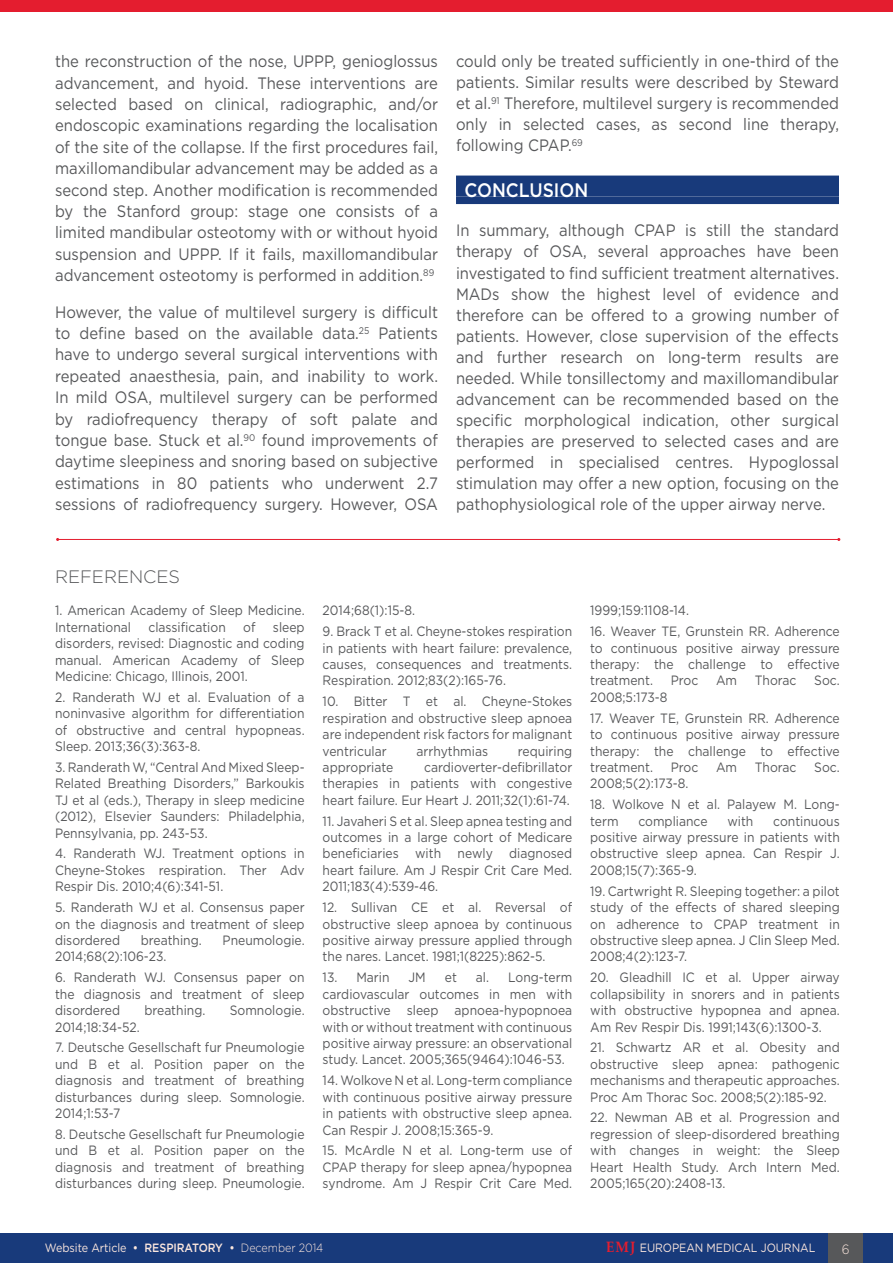
<style>
.page{position:relative;width:893px;height:1263px;background:#fff}
.page>*{position:absolute;margin:0;border:0;box-sizing:border-box;transform-origin:0 0}
.HEADING_1{font:500 19.5px "Gotham";color:#fff;scale:.9 1}
.REFERENCES_TITLE{font:300 18px "Gotham";color:#57585a}
.TEXT_BODY{font:16.5px/21.5px "Gotham";color:#57585a;text-align:justify;scale:.9 1}
.REFERECES_BODY{font:13.5px/16.5px "Gotham";color:#57585a;text-align:justify;scale:.9 1}
.t1{font:300 13.5px "Gotham";color:#fce7de;scale:.9 1}
.t2{font:12px "Gotham";letter-spacing:-.005em;color:#fce7de;scale:.9 1}
.s1{font-weight:500}
.s2{font-weight:300}
.s3{font-family:"Palatino Linotype";font-weight:700;font-size:15px;color:#e41d2f}
</style>
<div class="page">
<div style="left:0;top:1233px;width:893px;height:30px;background:#183a7b"></div>
<div style="left:829px;top:1233px;width:34px;height:30px;background:#57585a"></div>
<div style="left:0;top:0;width:893px;height:11px;background:#e41d2f"></div>
<div style="left:456px;top:176px;width:383px;height:21px;background:#183a7b"></div>
<div style="left:456px;top:197px;width:383px;height:7px;background:#183a7b"></div>
<hr style="left:58px;top:539px;width:781px;height:1px;background:#e41d2f">
<p class="TEXT_BODY" style="left:55px;top:50px;width:427px">the reconstruction of the nose, UPPP, genioglossus advancement, and hyoid. These interventions are selected based on clinical, radiographic, and/or endoscopic examinations regarding the localisation of the site of the collapse. If the first procedures fail, maxillomandibular advancement may be added as a second step. Another modification is recommended by the Stanford group: stage one consists of a limited mandibular osteotomy with or without hyoid suspension and UPPP. If it fails, maxillomandibular advancement osteotomy is performed in addition.<sup>89</sup></p>
<p class="TEXT_BODY" style="left:55px;top:301px;width:427px">However, the value of multilevel surgery is difficult to define based on the available data.<sup>25</sup> Patients have to undergo several surgical interventions with repeated anaesthesia, pain, and inability to work.<br>In mild OSA, multilevel surgery can be performed by radiofrequency therapy of soft palate and tongue base. Stuck et al.<sup>90</sup> found improvements of daytime sleepiness and snoring based on subjective estimations in 80 patients who underwent 2.7 sessions of radiofrequency surgery. However, OSA</p>
<p class="TEXT_BODY" style="left:456px;top:51px;width:427px;line-height:21px">could only be treated sufficiently in one-third of the patients. Similar results were described by Steward et al.<sup>91</sup> Therefore, multilevel surgery is recommended only in selected cases, as second line therapy, following CPAP.<sup>69</sup></p>
<p class="HEADING_1" style="left:464px;top:177px;width:139px">CONCLUSION</p>
<p class="TEXT_BODY" style="left:456px;top:220px;width:427px;line-height:21px">In summary, although CPAP is still the standard therapy of OSA, several approaches have been investigated to find sufficient treatment alternatives.<br>MADs show the highest level of evidence and therefore can be offered to a growing number of patients. However, close supervision of the effects and further research on long-term results are needed. While tonsillectomy and maxillomandibular advancement can be recommended based on the specific morphological indication, other surgical therapies are preserved to selected cases and are performed in specialised centres. Hypoglossal stimulation may offer a new option, focusing on the pathophysiological role of the upper airway nerve.</p>
<p class="REFERENCES_TITLE" style="left:55px;top:565px;width:127px">REFERENCES</p>
<p class="REFERECES_BODY" style="left:55px;top:602px;width:279px">1. American Academy of Sleep Medicine.<br>International</p>
<p class="REFERECES_BODY" style="left:148px;top:618px;width:87px">classification</p>
<p class="REFERECES_BODY" style="left:243px;top:618px;width:15px">of</p>
<p class="REFERECES_BODY" style="left:55px;top:618px;width:279px;text-indent:218px">sleep disorders, revised: Diagnostic and coding manual. American Academy of Sleep Medicine: Chicago, Illinois, 2001.</p>
<p class="REFERECES_BODY" style="left:55px;top:688px;width:279px">2. Randerath WJ et al. Evaluation of a noninvasive algorithm for differentiation of obstructive and central hypopneas.<br>Sleep. 2013;36(3):363-8.</p>
<p class="REFERECES_BODY" style="left:55px;top:759px;width:279px">3. Randerath W, “Central And Mixed Sleep-Related Breathing Disorders,” Barkoukis TJ et al (eds.), Therapy in sleep medicine (2012), Elsevier Saunders: Philadelphia, Pennsylvania, pp. 243-53.</p>
<p class="REFERECES_BODY" style="left:55px;top:845px;width:279px">4. Randerath WJ. Treatment options in Cheyne-Stokes respiration. Ther Adv Respir Dis. 2010;4(6):341-51.</p>
<p class="REFERECES_BODY" style="left:55px;top:899px;width:279px">5. Randerath WJ et al. Consensus paper on the diagnosis and treatment of sleep disordered</p>
<p class="REFERECES_BODY" style="left:141px;top:932px;width:69px">breathing.</p>
<p class="REFERECES_BODY" style="left:223px;top:932px;width:93px">Pneumologie.</p>
<p class="REFERECES_BODY" style="left:55px;top:948px;width:125px">2014;68(2):106-23.</p>
<p class="REFERECES_BODY" style="left:55px;top:969px;width:279px">6. Randerath WJ. Consensus paper on the diagnosis and treatment of sleep disordered</p>
<p class="REFERECES_BODY" style="left:144px;top:1002px;width:69px">breathing.</p>
<p class="REFERECES_BODY" style="left:230px;top:1002px;width:85px">Somnologie.</p>
<p class="REFERECES_BODY" style="left:55px;top:1018px;width:96px">2014;18:34-52.</p>
<p class="REFERECES_BODY" style="left:55px;top:1039px;width:279px">7. Deutsche Gesellschaft fur Pneumologie und B et al. Position paper on the diagnosis and treatment of breathing disturbances during sleep. Somnologie.<br>2014;1:53-7</p>
<p class="REFERECES_BODY" style="left:55px;top:1125px;width:279px">8. Deutsche Gesellschaft fur Pneumologie und B et al. Position paper on the diagnosis and treatment of breathing disturbances during sleep. Pneumologie.</p>
<p class="REFERECES_BODY" style="left:323px;top:602px;width:104px">2014;68(1):15-8.</p>
<p class="REFERECES_BODY" style="left:323px;top:623px;width:279px">9. Brack T et al. Cheyne-stokes respiration in patients with heart failure: prevalence, causes, consequences and treatments.<br>Respiration. 2012;83(2):165-76.</p>
<p class="REFERECES_BODY" style="left:323px;top:693px;width:279px">10. Bitter T et al. Cheyne-Stokes respiration and obstructive sleep apnoea are independent risk factors for malignant ventricular</p>
<p class="REFERECES_BODY" style="left:417px;top:742px;width:81px">arrhythmias</p>
<p class="REFERECES_BODY" style="left:518px;top:742px;width:62px">requiring</p>
<p class="REFERECES_BODY" style="left:323px;top:759px;width:279px;text-indent:102px">cardioverter-defibrillator therapies in patients with congestive heart failure. Eur Heart J. 2011;32(1):61-74.</p>
<p class="REFERECES_BODY" style="left:323px;top:812px;width:279px">11. Javaheri S et al. Sleep apnea testing and outcomes in a large cohort of Medicare beneficiaries with newly diagnosed heart failure. Am J Respir Crit Care Med.<br>2011;183(4):539-46.</p>
<p class="REFERECES_BODY" style="left:323px;top:899px;width:279px">12. Sullivan CE et al. Reversal of obstructive sleep apnoea by continuous positive airway pressure applied through the nares. Lancet. 1981;1(8225):862-5.</p>
<p class="REFERECES_BODY" style="left:323px;top:969px;width:76px">13. Marin</p>
<p class="REFERECES_BODY" style="left:409px;top:969px;width:21px">JM</p>
<p class="REFERECES_BODY" style="left:445px;top:969px;width:15px">et</p>
<p class="REFERECES_BODY" style="left:323px;top:759px;width:80px">appropriate</p>
<p class="REFERECES_BODY" style="left:323px;top:969px;width:279px;text-indent:153px">al. Long-term cardiovascular outcomes in men with obstructive sleep apnoea-hypopnoea with or without treatment with continuous positive airway pressure: an observational study. Lancet. 2005;365(9464):1046-53.</p>
<p class="REFERECES_BODY" style="left:323px;top:1072px;width:279px">14. Wolkove N et al. Long-term compliance with continuous positive airway pressure in patients with obstructive sleep apnea.<br>Can Respir J. 2008;15:365-9.</p>
<p class="REFERECES_BODY" style="left:323px;top:1142px;width:279px">15. McArdle N et al. Long-term use of CPAP therapy for sleep apnea/hypopnea syndrome. Am J Respir Crit Care Med.</p>
<p class="REFERECES_BODY" style="left:590px;top:602px;width:111px">1999;159:1108-14.</p>
<p class="REFERECES_BODY" style="left:590px;top:623px;width:279px">16. Weaver TE, Grunstein RR. Adherence to continuous positive airway pressure therapy: the challenge to effective treatment.</p>
<p class="REFERECES_BODY" style="left:671px;top:672px;width:32px">Proc</p>
<p class="REFERECES_BODY" style="left:716px;top:672px;width:25px">Am</p>
<p class="REFERECES_BODY" style="left:755px;top:672px;width:48px">Thorac</p>
<p class="REFERECES_BODY" style="left:814px;top:672px;width:30px">Soc.</p>
<p class="REFERECES_BODY" style="left:590px;top:688px;width:87px">2008;5:173-8</p>
<p class="REFERECES_BODY" style="left:590px;top:709px;width:279px">17. Weaver TE, Grunstein RR. Adherence to continuous positive airway pressure therapy: the challenge to effective treatment.</p>
<p class="REFERECES_BODY" style="left:671px;top:759px;width:32px">Proc</p>
<p class="REFERECES_BODY" style="left:716px;top:759px;width:25px">Am</p>
<p class="REFERECES_BODY" style="left:755px;top:759px;width:48px">Thorac</p>
<p class="REFERECES_BODY" style="left:814px;top:759px;width:30px">Soc.</p>
<p class="REFERECES_BODY" style="left:590px;top:775px;width:111px">2008;5(2):173-8.</p>
<p class="REFERECES_BODY" style="left:590px;top:796px;width:279px">18. Wolkove N et al. Palayew M. Long&shy;term</p>
<p class="REFERECES_BODY" style="left:638px;top:812px;width:78px">compliance</p>
<p class="REFERECES_BODY" style="left:727px;top:812px;width:30px">with</p>
<p class="REFERECES_BODY" style="left:590px;top:812px;width:279px;text-indent:183px">continuous positive airway pressure in patients with obstructive sleep apnea. Can Respir J.<br>2008;15(7):365-9.</p>
<p class="REFERECES_BODY" style="left:590px;top:882px;width:279px">19. Cartwright R. Sleeping together: a pilot study of the effects of shared sleeping on adherence to CPAP treatment in obstructive sleep apnea. J Clin Sleep Med.<br>2008;4(2):123-7.</p>
<p class="REFERECES_BODY" style="left:590px;top:969px;width:279px">20. Gleadhill IC et al. Upper airway collapsibility in snorers and in patients with obstructive hypopnea and apnea.<br>Am Rev Respir Dis. 1991;143(6):1300-3.</p>
<p class="REFERECES_BODY" style="left:590px;top:1039px;width:279px">21. Schwartz AR et al. Obesity and obstructive sleep apnea: pathogenic mechanisms and therapeutic approaches.<br>Proc Am Thorac Soc. 2008;5(2):185-92.</p>
<p class="REFERECES_BODY" style="left:590px;top:1109px;width:279px">22. Newman AB et al. Progression and regression of sleep-disordered breathing with changes in weight: the Sleep Heart Health Study. Arch Intern Med.<br>2005;165(20):2408-13.</p>
<p class="t2" style="left:45px;top:1240px;width:311px">Website Article <span class="s1">• RESPIRATORY •</span> <span class="s2">December 2014</span></p>
<p class="t2" style="left:606px;top:1240px;width:234px"><span class="s3">EMJ</span> EUROPEAN MEDICAL JOURNAL</p>
<p class="t1" style="left:842px;top:1240px;width:10px">6</p>
</div>
